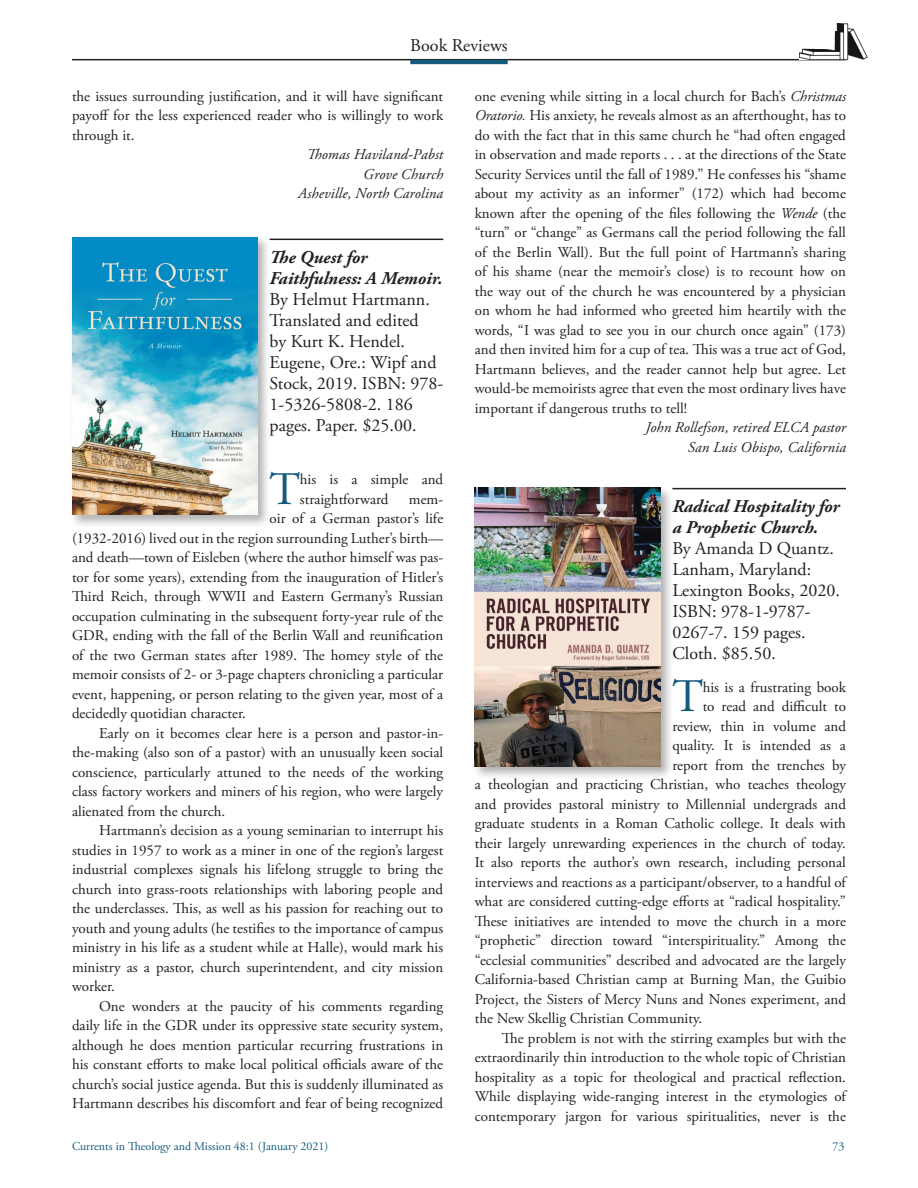
<style>
.page{position:relative;width:918px;height:1188px;background:#fff}
.page>*{position:absolute;margin:0;border:0;box-sizing:border-box;transform-origin:0 0}
.BR_PH_text_1st_parag{font:46.65px "Adobe Garamond Pro";color:#145a7d}
.BR_publication_info{font:18px/21px "Adobe Garamond Pro";color:#231f20}
.BR_PH_text{font:15px/19.5px "Adobe Garamond Pro";color:#231f20;text-align:justify}
.BR_PH_text_1st_parag-2{font:15px/19.5px "Adobe Garamond Pro";color:#231f20}
.BR_reviewer{font:italic 15px "Adobe Garamond Pro";letter-spacing:.005em;color:#231f20}
.t1{font:12px "Adobe Garamond Pro";color:#145a7d}
.s1{font-style:italic}
.s2{font-weight:700;font-style:italic}
</style>
<div class="page">
<hr style="left:72px;top:59px;width:774px;height:1px;background:#231f20">
<hr style="left:410px;top:60px;width:98px;height:4px;background:#145a7d">
<img style="left:799px;top:23px;width:68px;height:36px">
<hr style="left:672px;top:488px;width:174px;height:1px;background:#231f20">
<hr style="left:270px;top:239px;width:173px;height:1px;background:#231f20">
<div style="left:69px;top:235px;width:202px;height:293px;background:#231f20;opacity:.35"></div>
<img style="left:72px;top:238px;width:186px;height:277px">
<div style="left:472px;top:485px;width:202px;height:295px;background:#231f20;opacity:.35"></div>
<img style="left:475px;top:488px;width:185px;height:279px">
<p class="BR_publication_info" style="left:410px;top:36px;width:99px">Book Reviews</p>
<p class="BR_PH_text" style="left:475px;top:87px;width:373px">one evening while sitting in a local church for Bach’s <span class="s1">Christmas Oratorio.</span> His anxiety, he reveals almost as an afterthought, has to do with the fact that in this same church he “had often engaged in observation and made reports . . . at the directions of the State Security Services until the fall of 1989.” He confesses his “shame about my activity as an informer” (172) which had become known after the opening of the files following the <span class="s1">Wende</span> (the “turn” or “change” as Germans call the period following the fall of the Berlin Wall). But the full point of Hartmann’s sharing of his shame (near the memoir’s close) is to recount how on the way out of the church he was encountered by a physician on whom he had informed who greeted him heartily with the words, “I was glad to see you in our church once again” (173) and then invited him for a cup of tea. This was a true act of God, Hartmann believes, and the reader cannot help but agree. Let would-be memoirists agree that even the most ordinary lives have important if dangerous truths to tell!</p>
<p class="BR_reviewer" style="left:645px;top:419px;width:202px">John Rollefson, retired ELCA pastor</p>
<p class="BR_reviewer" style="left:688px;top:438px;width:160px">San Luis Obispo, California</p>
<p class="BR_PH_text" style="left:72px;top:87px;width:373px">the issues surrounding justification, and it will have significant payoff for the less experienced reader who is willingly to work through it.</p>
<p class="BR_reviewer" style="left:307px;top:146px;width:138px">Thomas Haviland-Pabst</p>
<p class="BR_reviewer" style="left:363px;top:165px;width:81px">Grove Church</p>
<p class="BR_reviewer" style="left:298px;top:185px;width:147px">Asheville, North Carolina</p>
<p class="BR_publication_info" style="left:270px;top:247px;width:175px"><span class="s2">The Quest for<br>Faithfulness: A Memoir.<br></span>By Helmut Hartmann.<br>Translated and edited<br>by Kurt K. Hendel.<br>Eugene, Ore.: Wipf and<br>Stock, 2019. ISBN: 978-<br>1-5326-5808-2. 186 pages. Paper. $25.00.</p>
<p class="BR_PH_text_1st_parag" style="left:270px;top:461px;width:32px">T</p>
<p class="BR_PH_text_1st_parag-2" style="left:300px;top:470px;width:145px">his is a simple and straightforward</p>
<p class="BR_PH_text_1st_parag-2" style="left:409px;top:490px;width:36px">mem-</p>
<p class="BR_PH_text_1st_parag-2" style="left:270px;top:509px;width:175px">oir of a German pastor’s life</p>
<p class="BR_PH_text_1st_parag-2" style="left:72px;top:529px;width:373px">(1932-2016) lived out in the region surrounding Luther’s birth—</p>
<p class="BR_PH_text_1st_parag-2" style="left:72px;top:548px;width:373px">and death—town of Eisleben (where the author himself was pas-</p>
<p class="BR_PH_text_1st_parag-2" style="left:72px;top:568px;width:373px">tor for some years), extending from the inauguration of Hitler’s</p>
<p class="BR_PH_text_1st_parag-2" style="left:72px;top:587px;width:373px">Third Reich, through WWII and Eastern Germany’s Russian</p>
<p class="BR_PH_text_1st_parag-2" style="left:72px;top:607px;width:373px">occupation culminating in the subsequent forty-year rule of the</p>
<p class="BR_PH_text_1st_parag-2" style="left:72px;top:626px;width:373px">GDR, ending with the fall of the Berlin Wall and reunification</p>
<p class="BR_PH_text_1st_parag-2" style="left:72px;top:646px;width:373px">of the two German states after 1989. The homey style of the</p>
<p class="BR_PH_text_1st_parag-2" style="left:72px;top:665px;width:373px">memoir consists of 2- or 3-page chapters chronicling a particular</p>
<p class="BR_PH_text_1st_parag-2" style="left:72px;top:685px;width:373px">event, happening, or person relating to the given year, most of a</p>
<p class="BR_PH_text_1st_parag-2" style="left:72px;top:704px;width:175px">decidedly quotidian character.</p>
<p class="BR_PH_text" style="left:72px;top:724px;width:373px;text-indent:27px">Early on it becomes clear here is a person and pastor-in&shy;the-making (also son of a pastor) with an unusually keen social conscience, particularly attuned to the needs of the working class factory workers and miners of his region, who were largely alienated from the church.</p>
<p class="BR_PH_text" style="left:72px;top:821px;width:373px;text-indent:27px">Hartmann’s decision as a young seminarian to interrupt his studies in 1957 to work as a miner in one of the region’s largest industrial complexes signals his lifelong struggle to bring the church into grass-roots relationships with laboring people and the underclasses. This, as well as his passion for reaching out to youth and young adults (he testifies to the importance of campus ministry in his life as a student while at Halle), would mark his ministry as a pastor, church superintendent, and city mission worker.</p>
<p class="BR_PH_text" style="left:72px;top:997px;width:373px;text-indent:27px">One wonders at the paucity of his comments regarding daily life in the GDR under its oppressive state security system, although he does mention particular recurring frustrations in his constant efforts to make local political officials aware of the church’s social justice agenda. But this is suddenly illuminated as Hartmann describes his discomfort and fear of being recognized</p>
<p class="BR_publication_info" style="left:672px;top:496px;width:169px"><span class="s2">Radical Hospitality for a Prophetic Church.<br></span>By Amanda D Quantz.<br>Lanham, Maryland:<br>Lexington Books, 2020.<br>ISBN: 978-1-9787-<br>0267-7. 159 pages.<br>Cloth. $85.50.</p>
<p class="BR_PH_text_1st_parag" style="left:672px;top:669px;width:32px">T</p>
<p class="BR_PH_text_1st_parag-2" style="left:703px;top:678px;width:145px">his is a frustrating book</p>
<p class="BR_PH_text_1st_parag-2" style="left:703px;top:697px;width:145px">to read and difficult to</p>
<p class="BR_PH_text_1st_parag-2" style="left:672px;top:717px;width:175px">review, thin in volume and</p>
<p class="BR_PH_text_1st_parag-2" style="left:672px;top:736px;width:175px">quality. It is intended as a</p>
<p class="BR_PH_text_1st_parag-2" style="left:672px;top:756px;width:175px">report from the trenches by</p>
<p class="BR_PH_text_1st_parag-2" style="left:475px;top:775px;width:373px">a theologian and practicing Christian, who teaches theology</p>
<p class="BR_PH_text_1st_parag-2" style="left:475px;top:795px;width:373px">and provides pastoral ministry to Millennial undergrads and</p>
<p class="BR_PH_text_1st_parag-2" style="left:475px;top:814px;width:373px">graduate students in a Roman Catholic college. It deals with</p>
<p class="BR_PH_text_1st_parag-2" style="left:475px;top:834px;width:373px">their largely unrewarding experiences in the church of today.</p>
<p class="BR_PH_text_1st_parag-2" style="left:475px;top:853px;width:373px">It also reports the author’s own research, including personal</p>
<p class="BR_PH_text_1st_parag-2" style="left:475px;top:873px;width:373px">interviews and reactions as a participant/observer, to a handful of</p>
<p class="BR_PH_text_1st_parag-2" style="left:475px;top:892px;width:373px">what are considered cutting-edge efforts at “radical hospitality.”</p>
<p class="BR_PH_text_1st_parag-2" style="left:475px;top:912px;width:373px">These initiatives are intended to move the church in a more</p>
<p class="BR_PH_text_1st_parag-2" style="left:475px;top:931px;width:373px">“prophetic” direction toward “interspirituality.” Among the</p>
<p class="BR_PH_text_1st_parag-2" style="left:475px;top:951px;width:373px">“ecclesial communities” described and advocated are the largely</p>
<p class="BR_PH_text_1st_parag-2" style="left:475px;top:970px;width:373px">California-based Christian camp at Burning Man, the Guibio</p>
<p class="BR_PH_text_1st_parag-2" style="left:475px;top:990px;width:373px">Project, the Sisters of Mercy Nuns and Nones experiment, and</p>
<p class="BR_PH_text_1st_parag-2" style="left:475px;top:1009px;width:229px">the New Skellig Christian Community.</p>
<p class="BR_PH_text" style="left:475px;top:1029px;width:373px;text-indent:27px">The problem is not with the stirring examples but with the extraordinarily thin introduction to the whole topic of Christian hospitality as a topic for theological and practical reflection.<br>While displaying wide-ranging interest in the etymologies of contemporary jargon for various spiritualities, never is the</p>
<p class="t1" style="left:72px;top:1139px;width:258px">Currents in Theology and Mission 48:1 (January 2021)</p>
<p class="t1" style="left:832px;top:1139px;width:13px">73</p>
</div>
